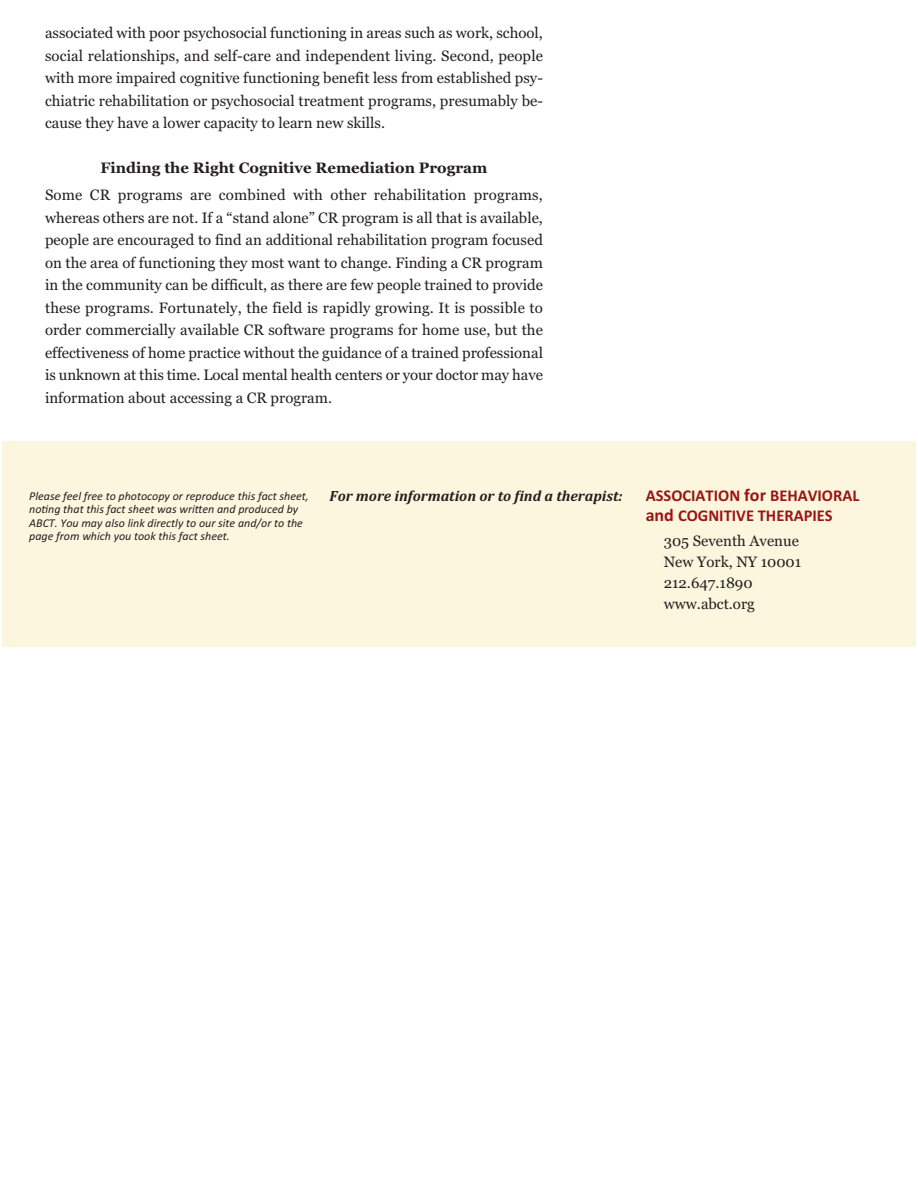
<style>
.page{position:relative;width:918px;height:1188px;background:#fff}
.page>*{position:absolute;margin:0;border:0;box-sizing:border-box;transform-origin:0 0}
.t1{font:700 16.5px/19.5px "Calibri";color:#9a1513}
.t2{font:15px/22.5px "Georgia";color:#231f20;text-align:justify}
.t3{font:700 15px "Georgia";color:#231f20}
.t4{font:italic 700 15px "Cambria";color:#231f20}
.t5{font:italic 12px/13.5px "Calibri";color:#231f20}
.s1{font-size:18px}
</style>
<div class="page">
<div style="left:2px;top:442px;width:914px;height:205px;background:#fdf6df"></div>
<p class="t2" style="left:45px;top:22px;width:499px">associated with poor psychosocial functioning in areas such as work, school, social relationships, and self-care and independent living. Second, people with more impaired cognitive functioning benefit less from established psy&shy;chiatric rehabilitation or psychosocial treatment programs, presumably be&shy;cause they have a lower capacity to learn new skills.</p>
<p class="t3" style="left:101px;top:159px;width:388px">Finding the Right Cognitive Remediation Program</p>
<p class="t2" style="left:45px;top:184px;width:499px">Some CR programs are combined with other rehabilitation programs, whereas others are not. If a “stand alone” CR program is all that is available, people are encouraged to find an additional rehabilitation program focused on the area of functioning they most want to change. Finding a CR program in the community can be difficult, as there are few people trained to provide these programs. Fortunately, the field is rapidly growing. It is possible to order commercially available CR software programs for home use, but the effectiveness of home practice without the guidance of a trained professional is unknown at this time. Local mental health centers or your doctor may have information about accessing a CR program.</p>
<p class="t5" style="left:29px;top:489px;width:281px">Please feel free to photocopy or reproduce this fact sheet,</p>
<p class="t4" style="left:330px;top:487px;width:294px">For more information or to find a therapist:</p>
<p class="t5" style="left:29px;top:502px;width:275px">noting that this fact sheet was written and produced by<br>ABCT. You may also link directly to our site and/or to the page from which you took this fact sheet.</p>
<p class="t1" style="left:646px;top:486px;width:215px">ASSOCIATION <span class="s1">for</span> BEHAVIORAL <span class="s1">and</span> COGNITIVE THERAPIES</p>
<p class="t2" style="left:664px;top:531px;width:139px;line-height:21px;text-align:left">305 Seventh Avenue<br>New York, NY 10001<br>212.647.1890 www.abct.org</p>
</div>
